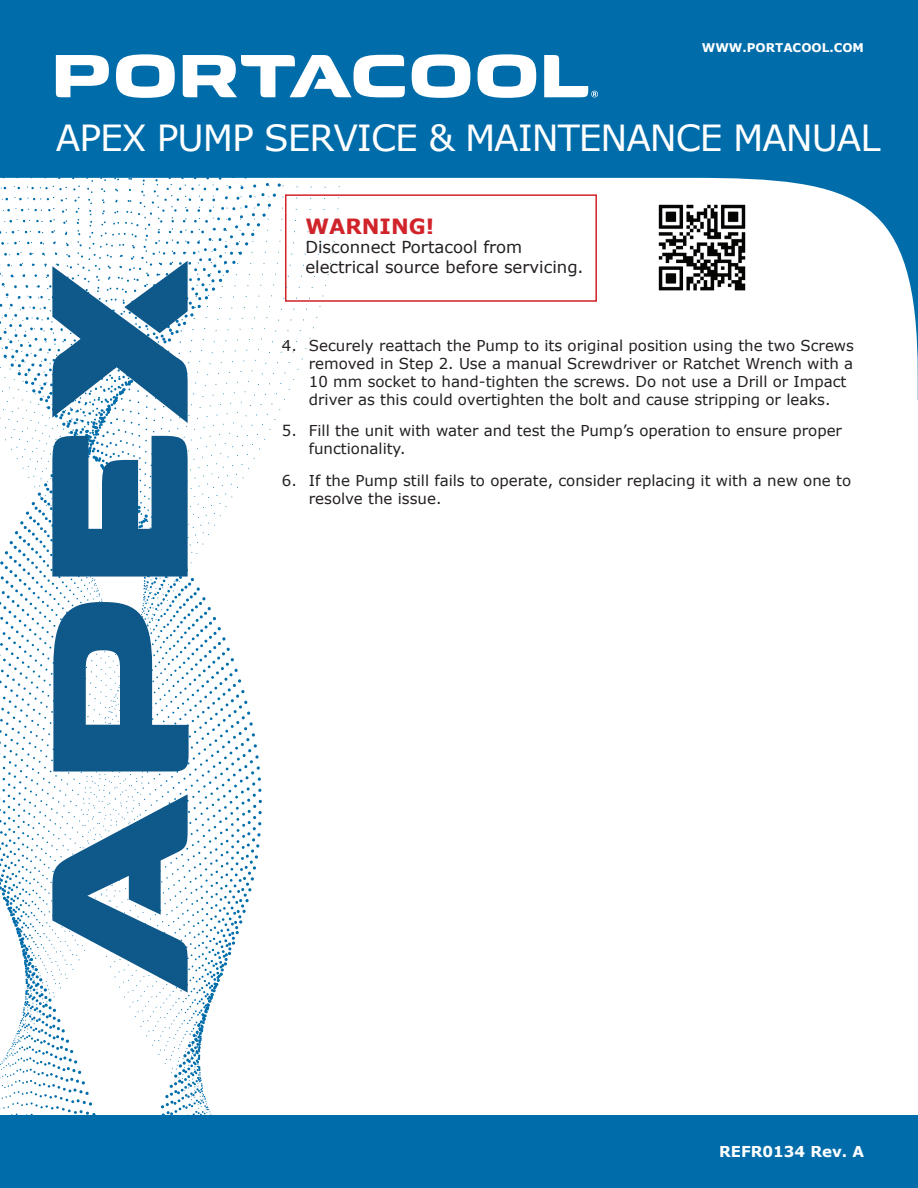
<style>
.page{position:relative;width:918px;height:1188px;background:#fff}
.page>*{position:absolute;margin:0;border:0;box-sizing:border-box;transform-origin:0 0}
.t1{font:36px "Verdana";letter-spacing:-.03em;color:#fff}
.t2{font:700 21px "Verdana";color:#d1232a}
.t3{font:16.5px/19.8px "Verdana";color:#231f20}
.t4{font:15px/18px "Verdana";color:#231f20}
.t5{font:700 15px "Verdana";color:#fff}
.t6{font:700 12px "Verdana";color:#fff}
</style>
<div class="page">
<div style="left:0;top:0;width:918px;height:400px;background:#006daa"></div>
<div style="left:405px;top:178px;width:513px;height:222px;background:#fff"></div>
<div style="left:285px;top:194px;width:312px;height:108px;border:2px solid #d1232a"></div>
<div style="left:0;top:1115px;width:918px;height:73px;background:#006daa"></div>
<svg style="left:0;top:54px;width:405px;height:1061px"></svg>
<svg style="left:412px;top:54px;width:58px;height:44px"></svg>
<svg style="left:477px;top:54px;width:59px;height:44px"></svg>
<svg style="left:544px;top:55px;width:54px;height:42px"></svg>
<img style="left:649px;top:194px;width:106px;height:107px">
<p class="t6" style="left:702px;top:40px;width:164px">WWW.PORTACOOL.COM</p>
<h1 class="t1" style="left:56px;top:115px;width:826px">APEX PUMP SERVICE &amp; MAINTENANCE MANUAL</h1>
<h2 class="t2" style="left:305px;top:212px;width:130px">WARNING!</h2>
<p class="t3" style="left:305px;top:238px;width:280px">Disconnect Portacool from electrical source before servicing.</p>
<p class="t4" style="left:309px;top:336px;width:547px;text-indent:-27px">4. Securely reattach the Pump to its original position using the two Screws removed in Step 2. Use a manual Screwdriver or Ratchet Wrench with a 10 mm socket to hand-tighten the screws. Do not use a Drill or Impact driver as this could overtighten the bolt and cause stripping or leaks.</p>
<p class="t4" style="left:309px;top:422px;width:535px;text-indent:-27px">5. Fill the unit with water and test the Pump’s operation to ensure proper functionality.</p>
<p class="t4" style="left:309px;top:471px;width:544px;text-indent:-27px">6. If the Pump still fails to operate, consider replacing it with a new one to resolve the issue.</p>
<p class="t5" style="left:719px;top:1142px;width:146px">REFR0134 Rev. A</p>
</div>
